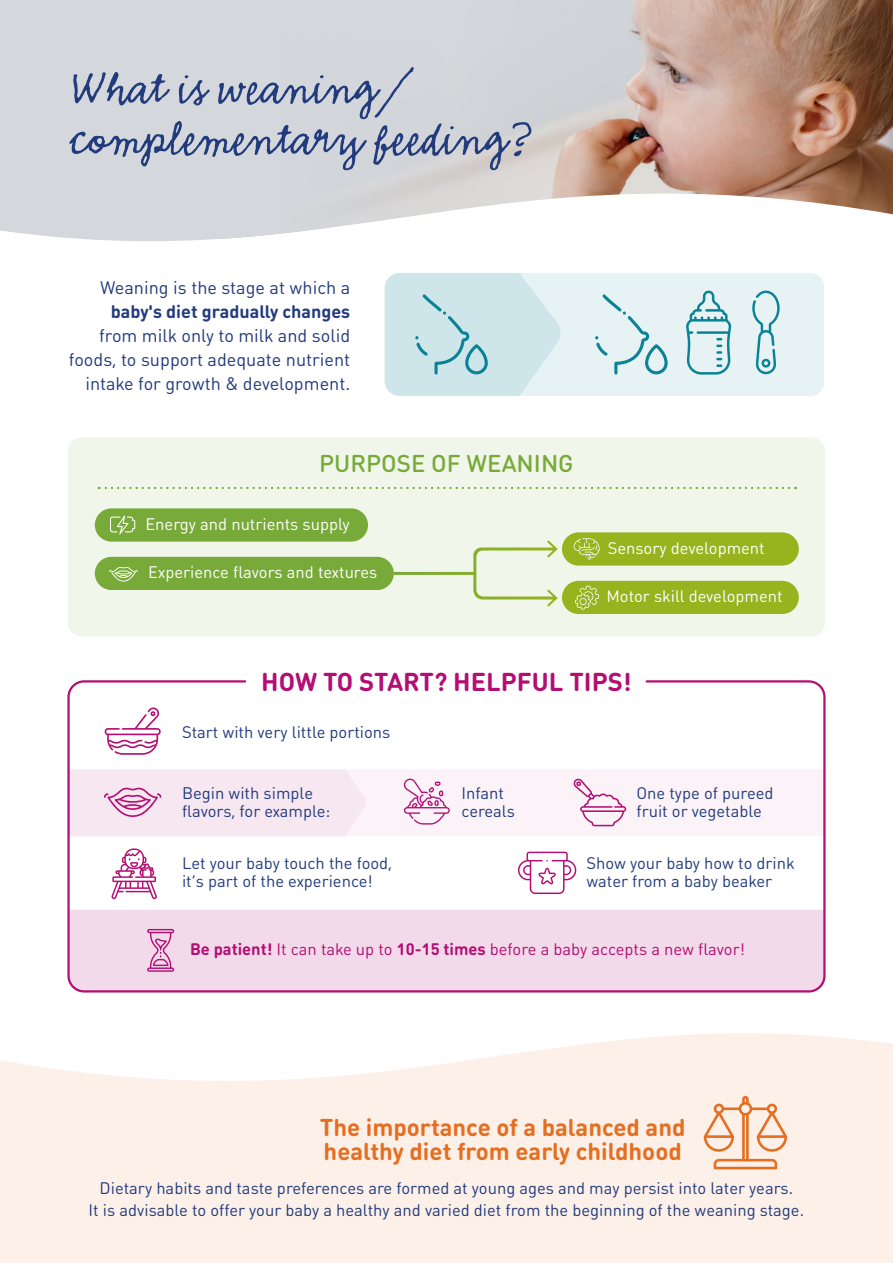
<style>
.page{position:relative;width:893px;height:1263px;background:#fff}
.page>*{position:absolute;margin:0;border:0;box-sizing:border-box;transform-origin:0 0}
.t1{font:51px/51px "Emmascript MVB Std";color:#223b7d}
.t2{font:700 25.5px "DIN Round Pro";color:#b40d73}
.t3{font:700 24px/24px "DIN Round Pro";color:#e56e1f}
.t4{font:500 24px "DIN Round Pro";color:#78aa39}
.t5{font:18px/24px "DIN Round Pro";color:#223b7d;text-align:right}
.t6{font:700 18px "DIN Round Pro";color:#223b7d}
.t7{font:16.5px/18px "DIN Round Pro";color:#223b7d}
.t8{font:16.5px "DIN Round Pro";color:#fff}
.t9{font:16.5px "DIN Round Pro";color:#b40d73}
.s1{font-weight:700}
</style>
<div class="page">
<svg style="left:0;top:1033px;width:893px;height:230px;background:#fcf1eb"></svg>
<svg style="left:704px;top:1096px;width:83px;height:73px;background:#f6cfb6"></svg>
<div style="left:70px;top:910px;width:754px;height:81px;background:#f3daea"></div>
<div style="left:67px;top:680px;width:758px;height:312px;border:2px solid #b40d73;border-radius:16px"></div>
<svg style="left:105px;top:707px;width:56px;height:48px"></svg>
<svg style="left:147px;top:929px;width:27px;height:43px"></svg>
<svg style="left:69px;top:769px;width:755px;height:67px"></svg>
<svg style="left:111px;top:848px;width:46px;height:51px"></svg>
<svg style="left:518px;top:852px;width:58px;height:42px"></svg>
<div style="left:68px;top:438px;width:757px;height:199px;background:#f1f6eb;border-radius:14px"></div>
<svg style="left:99px;top:487px;width:690px;height:2px"></svg>
<div style="left:95px;top:557px;width:299px;height:33px;background:#78aa39;border-radius:17px"></div>
<div style="left:562px;top:581px;width:237px;height:33px;background:#97b31d;border-radius:17px"></div>
<div style="left:562px;top:532px;width:237px;height:34px;background:#97b31d;border-radius:17px"></div>
<div style="left:95px;top:508px;width:273px;height:34px;background:#78aa39;border-radius:17px"></div>
<svg style="left:110px;top:515px;width:25px;height:19px"></svg>
<svg style="left:109px;top:567px;width:29px;height:14px"></svg>
<svg style="left:575px;top:586px;width:24px;height:23px"></svg>
<svg style="left:573px;top:538px;width:27px;height:22px"></svg>
<svg style="left:394px;top:540px;width:164px;height:67px"></svg>
<svg style="left:385px;top:273px;width:439px;height:123px;background:#d3e8eb"></svg>
<img style="left:556px;top:0;width:337px;height:215px">
<svg style="left:0;top:0;width:556px;height:241px;background:#d6d8db"></svg>
<h1 class="t1" style="left:70px;top:64px;width:464px">What is weaning/ complementary feeding?</h1>
<p class="t5" style="left:100px;top:274px;width:252px">Weaning is the stage at which a</p>
<p class="t6" style="left:111px;top:298px;width:241px">baby's diet gradually changes</p>
<p class="t5" style="left:69px;top:322px;width:283px">from milk only to milk and solid foods, to support adequate nutrient intake for growth &amp; development.</p>
<h3 class="t4" style="left:319px;top:447px;width:256px">PURPOSE OF WEANING</h3>
<p class="t8" style="left:145px;top:513px;width:206px">Energy and nutrients supply</p>
<p class="t8" style="left:148px;top:561px;width:231px">Experience flavors and textures</p>
<p class="t8" style="left:608px;top:537px;width:159px">Sensory development</p>
<p class="t8" style="left:606px;top:585px;width:178px">Motor skill development</p>
<h2 class="t2" style="left:261px;top:663px;width:372px">HOW TO START? HELPFUL TIPS!</h2>
<p class="t7" style="left:182px;top:722px;width:210px">Start with very little portions</p>
<p class="t7" style="left:182px;top:783px;width:150px">Begin with simple flavors, for example:</p>
<p class="t7" style="left:636px;top:783px;width:138px">One type of pureed fruit or vegetable</p>
<p class="t7" style="left:461px;top:783px;width:55px">Infant cereals</p>
<p class="t7" style="left:182px;top:853px;width:212px">Let your baby touch the food, it’s part of the experience!</p>
<p class="t7" style="left:586px;top:853px;width:210px">Show your baby how to drink water from a baby beaker</p>
<p class="t9" style="left:190px;top:938px;width:556px"><span class="s1">Be patient!</span> It can take up to <span class="s1">10-15 times</span> before a baby accepts a new flavor!</p>
<h3 class="t3" style="left:320px;top:1114px;width:367px">The importance of a balanced and healthy diet from early childhood</h3>
<p class="t7" style="left:89px;top:1176px;width:717px;line-height:22.5px;text-align:center">Dietary habits and taste preferences are formed at young ages and may persist into later years.<br>It is advisable to offer your baby a healthy and varied diet from the beginning of the weaning stage.</p>
</div>
